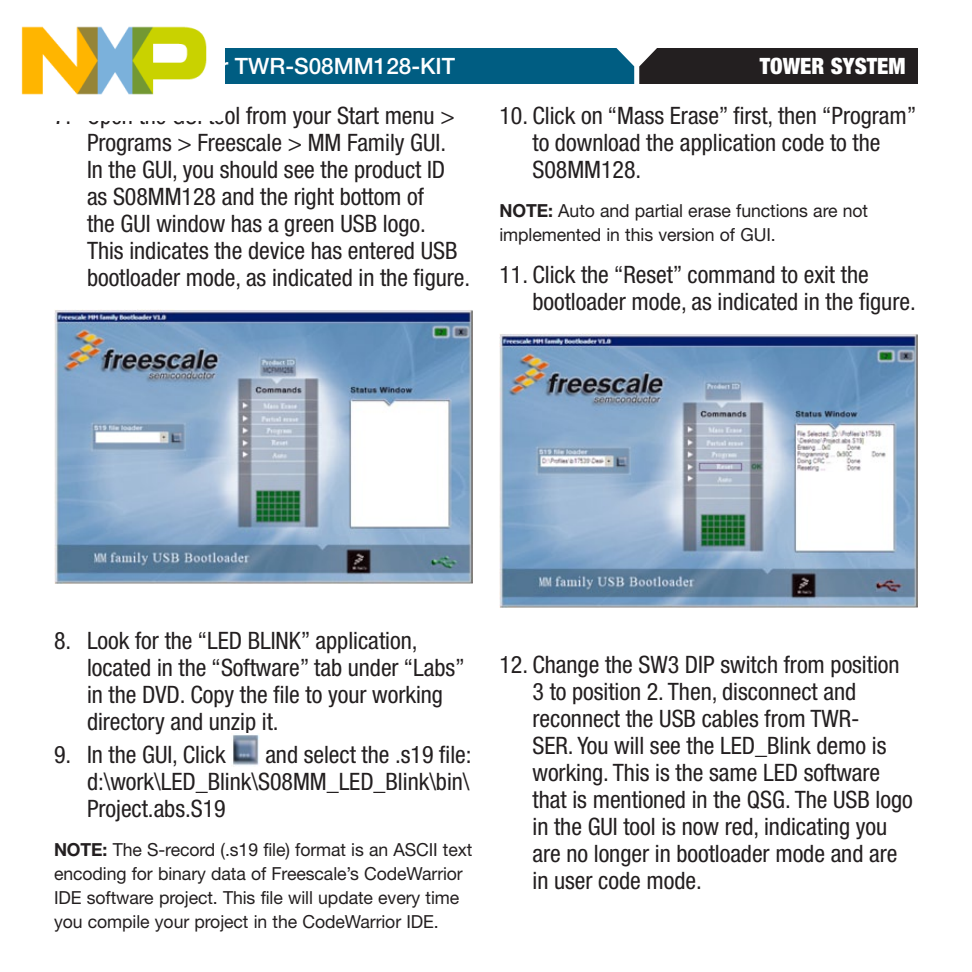
<style>
.page{position:relative;width:972px;height:972px;background:#fff}
.page>*{position:absolute;margin:0;border:0;box-sizing:border-box;transform-origin:0 0}
.t1{font:condensed 24px/27px "Helvetica Neue LT Pro";color:#231f20}
.t2{font:500 22.5px "Helvetica Neue LT Pro";color:#fff}
.t3{font:900 condensed 22.5px "Helvetica Neue LT Pro";color:#fff}
.t4{font:18px/24px "Helvetica Neue LT Pro";letter-spacing:-.005em;color:#231f20}
.s1{font-weight:700}
</style>
<div class="page">
<svg style="left:225px;top:48px;width:693px;height:36px;background:#12475d"></svg>
<img style="left:54px;top:310px;width:418px;height:273px">
<img style="left:233px;top:733px;width:27px;height:33px">
<img style="left:500px;top:334px;width:418px;height:273px">
<img style="left:21px;top:26px;width:186px;height:69px">
<p class="t2" style="left:70px;top:52px;width:387px">Lab Tutorial for TWR-S08MM128-KIT</p>
<p class="t3" style="left:760px;top:52px;width:147px">TOWER SYSTEM</p>
<p class="t1" style="left:87px;top:102px;width:385px;text-indent:-33px">7. Open the GUI tool from your Start menu &gt; Programs &gt; Freescale &gt; MM Family GUI.<br>In the GUI, you should see the product ID as S08MM128 and the right bottom of<br>the GUI window has a green USB logo.<br>This indicates the device has entered USB bootloader mode, as indicated in the figure.</p>
<p class="t1" style="left:532px;top:102px;width:385px;text-indent:-33px">10. Click on “Mass Erase” first, then “Program” to download the application code to the<br>S08MM128.</p>
<p class="t4" style="left:500px;top:199px;width:370px"><span class="s1">NOTE:</span> Auto and partial erase functions are not implemented in this version of GUI.</p>
<p class="t1" style="left:532px;top:261px;width:385px;text-indent:-33px">11. Click the “Reset” command to exit the bootloader mode, as indicated in the figure.</p>
<p class="t1" style="left:87px;top:627px;width:379px;text-indent:-33px">8. Look for the “LED BLINK” application, located in the “Software” tab under “Labs” in the DVD. Copy the file to your working directory and unzip it.</p>
<p class="t1" style="left:54px;top:741px;width:173px">9. In the GUI, Click</p>
<p class="t1" style="left:87px;top:741px;width:386px;text-align:justify;text-indent:178px">and select the .s19 file: d:\work\LED_Blink\S08MM_LED_Blink\bin\ Project.abs.S19</p>
<p class="t4" style="left:54px;top:838px;width:420px"><span class="s1">NOTE:</span> The S-record (.s19 file) format is an ASCII text encoding for binary data of Freescale’s CodeWarrior IDE software project. This file will update every time you compile your project in the CodeWarrior IDE.</p>
<p class="t1" style="left:532px;top:651px;width:382px;text-indent:-33px">12. Change the SW3 DIP switch from position 3 to position 2. Then, disconnect and reconnect the USB cables from TWR-<br>SER. You will see the LED_Blink demo is working. This is the same LED software that is mentioned in the QSG. The USB logo in the GUI tool is now red, indicating you are no longer in bootloader mode and are in user code mode.</p>
</div>
